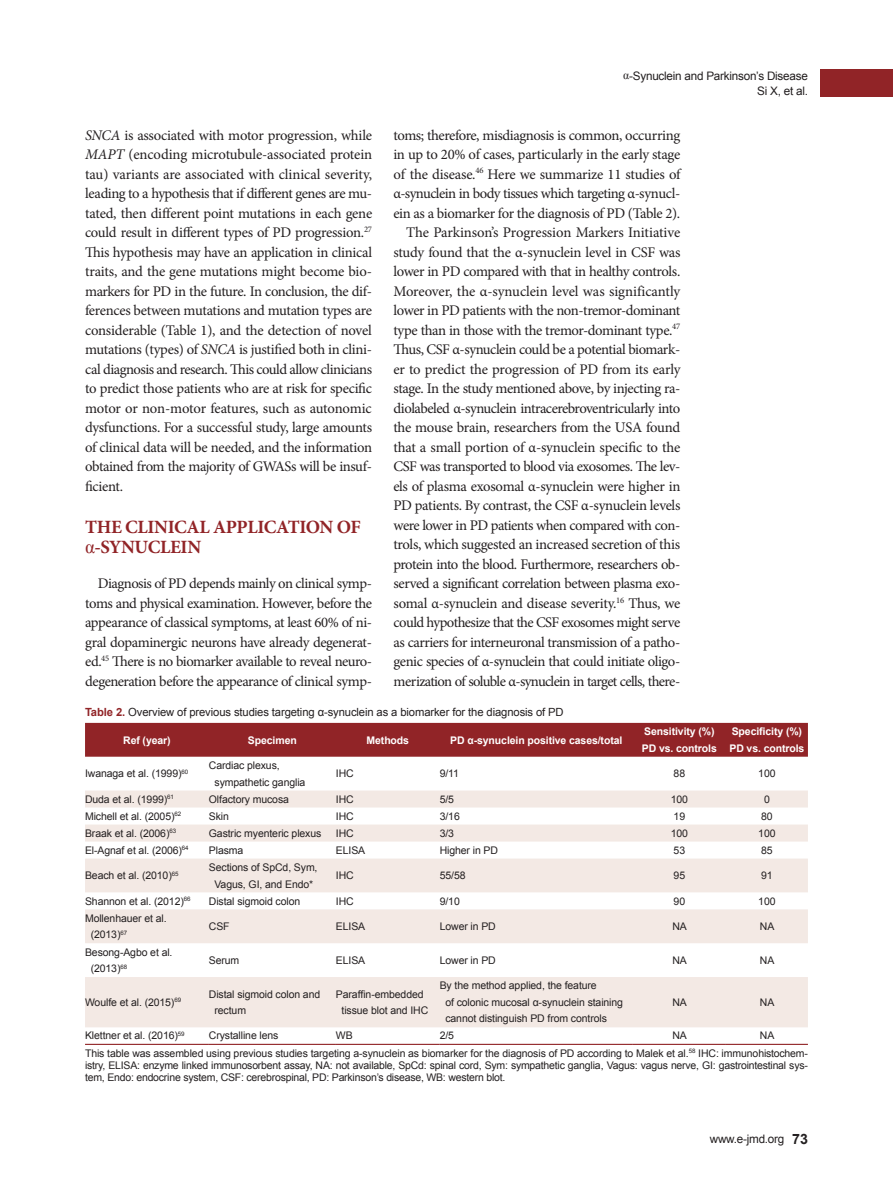
<style>
.page{position:relative;width:893px;height:1191px;background:#fff}
.page>*{position:absolute;margin:0;border:0;box-sizing:border-box;transform-origin:0 0}
.큰제목{font:700 18.75px/19.5px "Minion Pro";letter-spacing:-.02em;color:#912427}
.본문{font:14.7px/19.5px "Minion Pro";letter-spacing:-.035em;color:#231f20;text-align:justify}
.t1{font:11.7px/15px "Arial";letter-spacing:-.02em;color:#231f20;text-align:right}
.표제목{font:11.25px "Arial";letter-spacing:-.01em;color:#231f20}
.표본문{font:10.5px "Arial";letter-spacing:-.01em;color:#231f20}
.표설명{font:10.5px/12px "Arial";letter-spacing:-.02em;color:#231f20;text-align:justify}
.표본문-2{font:700 10.5px "Arial";letter-spacing:-.01em;color:#fff}
.s1{font-family:"Times New Roman"}
.s2{font-style:italic}
.s3{font-family:"Times New Roman";font-weight:400}
.s4{font-weight:700;color:#912427}
.s5{font-weight:700;font-size:14.25px}
</style>
<div class="page">
<div style="left:821px;top:69px;width:72px;height:28px;background:#912427"></div>
<div style="left:85px;top:723px;width:723px;height:33px;background:#912427"></div>
<svg style="left:85px;top:790px;width:723px;height:237px;fill:#f3e9e4"></svg>
<hr style="left:85px;top:1043px;width:124px;height:2px;background:#912427">
<hr style="left:209px;top:1043px;width:127px;height:2px;background:#912427">
<hr style="left:336px;top:1043px;width:104px;height:2px;background:#912427">
<hr style="left:440px;top:1043px;width:193px;height:2px;background:#912427">
<hr style="left:633px;top:1043px;width:93px;height:2px;background:#912427">
<hr style="left:726px;top:1043px;width:82px;height:2px;background:#912427">
<p class="t1" style="left:623px;top:68px;width:186px"><span class="s1">α</span>-Synuclein and Parkinson’s Disease<br>Si X, et al.</p>
<p class="본문" style="left:85px;top:125px;width:289px"><span class="s2">SNCA</span> is associated with motor progression, while <span class="s2">MAPT</span> (encoding microtubule-associated protein tau) variants are associated with clinical severity, leading to a hypothesis that if different genes are mu&shy;tated, then different point mutations in each gene could result in different types of PD progression.<sup>27<br></sup>This hypothesis may have an application in clinical traits, and the gene mutations might become bio&shy;markers for PD in the future. In conclusion, the dif&shy;ferences between mutations and mutation types are considerable (Table 1), and the detection of novel mutations (types) of <span class="s2">SNCA</span> is justified both in clini&shy;cal diagnosis and research. This could allow clinicians to predict those patients who are at risk for specific motor or non-motor features, such as autonomic dysfunctions. For a successful study, large amounts of clinical data will be needed, and the information obtained from the majority of GWASs will be insuf&shy;ficient.</p>
<p class="큰제목" style="left:85px;top:517px;width:277px">THE CLINICAL APPLICATION OF <span class="s3">α</span>-SYNUCLEIN</p>
<p class="본문" style="left:85px;top:574px;width:289px;text-indent:13px">Diagnosis of PD depends mainly on clinical symp&shy;toms and physical examination. However, before the appearance of classical symptoms, at least 60% of ni&shy;gral dopaminergic neurons have already degenerat&shy;ed.<sup>45</sup> There is no biomarker available to reveal neuro&shy;degeneration before the appearance of clinical symp-</p>
<p class="본문" style="left:393px;top:125px;width:289px">toms; therefore, misdiagnosis is common, occurring in up to 20% of cases, particularly in the early stage of the disease.<sup>46</sup> Here we summarize 11 studies of α-synuclein in body tissues which targeting α-synucl&shy;ein as a biomarker for the diagnosis of PD (Table 2).</p>
<p class="본문" style="left:393px;top:223px;width:289px;text-indent:13px">The Parkinson’s Progression Markers Initiative study found that the α-synuclein level in CSF was lower in PD compared with that in healthy controls.<br>Moreover, the α-synuclein level was significantly lower in PD patients with the non-tremor-dominant type than in those with the tremor-dominant type.<sup>47<br></sup>Thus, CSF α-synuclein could be a potential biomark&shy;er to predict the progression of PD from its early stage. In the study mentioned above, by injecting ra&shy;diolabeled α-synuclein intracerebroventricularly into the mouse brain, researchers from the USA found that a small portion of α-synuclein specific to the CSF was transported to blood via exosomes. The lev&shy;els of plasma exosomal α-synuclein were higher in PD patients. By contrast, the CSF α-synuclein levels were lower in PD patients when compared with con&shy;trols, which suggested an increased secretion of this protein into the blood. Furthermore, researchers ob&shy;served a significant correlation between plasma exo&shy;somal α-synuclein and disease severity.<sup>16</sup> Thus, we could hypothesize that the CSF exosomes might serve as carriers for interneuronal transmission of a patho&shy;genic species of α-synuclein that could initiate oligo&shy;merization of soluble α-synuclein in target cells, there-</p>
<p class="표제목" style="left:85px;top:705px;width:480px"><span class="s4">Table 2.</span> Overview of previous studies targeting α-synuclein as a biomarker for the diagnosis of PD</p>
<p class="표본문-2" style="left:123px;top:733px;width:49px">Ref (year)</p>
<p class="표본문-2" style="left:248px;top:733px;width:50px">Specimen</p>
<p class="표본문-2" style="left:367px;top:733px;width:44px">Methods</p>
<p class="표본문-2" style="left:450px;top:733px;width:174px">PD α-synuclein positive cases/total</p>
<p class="표본문-2" style="left:644px;top:724px;width:72px">Sensitivity (%)</p>
<p class="표본문-2" style="left:642px;top:741px;width:76px">PD vs. controls</p>
<p class="표본문-2" style="left:732px;top:724px;width:72px">Specificity (%)</p>
<p class="표본문-2" style="left:729px;top:741px;width:76px">PD vs. controls</p>
<p class="표본문" style="left:85px;top:767px;width:105px">Iwanaga et al. (1999)<sup>60</sup></p>
<p class="표본문" style="left:209px;top:758px;width:72px">Cardiac plexus,</p>
<p class="표본문" style="left:215px;top:775px;width:92px">sympathetic ganglia</p>
<p class="표본문" style="left:336px;top:767px;width:19px">IHC</p>
<p class="표본문" style="left:440px;top:767px;width:21px">9/11</p>
<p class="표본문" style="left:674px;top:767px;width:13px">88</p>
<p class="표본문" style="left:758px;top:767px;width:19px">100</p>
<p class="표본문" style="left:85px;top:792px;width:90px">Duda et al. (1999)<sup>61</sup></p>
<p class="표본문" style="left:209px;top:792px;width:82px">Olfactory mucosa</p>
<p class="표본문" style="left:336px;top:792px;width:19px">IHC</p>
<p class="표본문" style="left:440px;top:792px;width:16px">5/5</p>
<p class="표본문" style="left:671px;top:792px;width:19px">100</p>
<p class="표본문" style="left:764px;top:792px;width:7px">0</p>
<p class="표본문" style="left:85px;top:809px;width:98px">Michell et al. (2005)<sup>62</sup></p>
<p class="표본문" style="left:209px;top:809px;width:22px">Skin</p>
<p class="표본문" style="left:336px;top:809px;width:19px">IHC</p>
<p class="표본문" style="left:440px;top:809px;width:22px">3/16</p>
<p class="표본문" style="left:674px;top:809px;width:13px">19</p>
<p class="표본문" style="left:761px;top:809px;width:13px">80</p>
<p class="표본문" style="left:85px;top:826px;width:93px">Braak et al. (2006)<sup>63</sup></p>
<p class="표본문" style="left:209px;top:826px;width:114px">Gastric myenteric plexus</p>
<p class="표본문" style="left:336px;top:826px;width:19px">IHC</p>
<p class="표본문" style="left:440px;top:826px;width:16px">3/3</p>
<p class="표본문" style="left:671px;top:826px;width:19px">100</p>
<p class="표본문" style="left:758px;top:826px;width:19px">100</p>
<p class="표본문" style="left:85px;top:843px;width:105px">El-Agnaf et al. (2006)<sup>64</sup></p>
<p class="표본문" style="left:209px;top:843px;width:36px">Plasma</p>
<p class="표본문" style="left:336px;top:843px;width:31px">ELISA</p>
<p class="표본문" style="left:440px;top:843px;width:60px">Higher in PD</p>
<p class="표본문" style="left:674px;top:843px;width:13px">53</p>
<p class="표본문" style="left:761px;top:843px;width:13px">85</p>
<p class="표본문" style="left:85px;top:868px;width:95px">Beach et al. (2010)<sup>65</sup></p>
<p class="표본문" style="left:209px;top:860px;width:110px">Sections of SpCd, Sym,</p>
<p class="표본문" style="left:215px;top:877px;width:100px">Vagus, GI, and Endo*</p>
<p class="표본문" style="left:336px;top:868px;width:19px">IHC</p>
<p class="표본문" style="left:440px;top:868px;width:27px">55/58</p>
<p class="표본문" style="left:674px;top:868px;width:13px">95</p>
<p class="표본문" style="left:761px;top:868px;width:13px">91</p>
<p class="표본문" style="left:85px;top:894px;width:107px">Shannon et al. (2012)<sup>66</sup></p>
<p class="표본문" style="left:209px;top:894px;width:93px">Distal sigmoid colon</p>
<p class="표본문" style="left:336px;top:894px;width:19px">IHC</p>
<p class="표본문" style="left:440px;top:894px;width:22px">9/10</p>
<p class="표본문" style="left:674px;top:894px;width:13px">90</p>
<p class="표본문" style="left:758px;top:894px;width:19px">100</p>
<p class="표본문" style="left:85px;top:911px;width:83px">Mollenhauer et al.</p>
<p class="표본문" style="left:91px;top:927px;width:38px">(2013)<sup>67</sup></p>
<p class="표본문" style="left:209px;top:919px;width:22px">CSF</p>
<p class="표본문" style="left:336px;top:919px;width:31px">ELISA</p>
<p class="표본문" style="left:440px;top:919px;width:58px">Lower in PD</p>
<p class="표본문" style="left:672px;top:919px;width:16px">NA</p>
<p class="표본문" style="left:760px;top:919px;width:16px">NA</p>
<p class="표본문" style="left:85px;top:945px;width:89px">Besong-Agbo et al.</p>
<p class="표본문" style="left:91px;top:961px;width:38px">(2013)<sup>68</sup></p>
<p class="표본문" style="left:85px;top:995px;width:98px">Woulfe et al. (2015)<sup>69</sup></p>
<p class="표본문" style="left:209px;top:953px;width:32px">Serum</p>
<p class="표본문" style="left:336px;top:953px;width:31px">ELISA</p>
<p class="표본문" style="left:440px;top:953px;width:58px">Lower in PD</p>
<p class="표본문" style="left:672px;top:953px;width:16px">NA</p>
<p class="표본문" style="left:760px;top:953px;width:16px">NA</p>
<p class="표본문" style="left:209px;top:987px;width:113px">Distal sigmoid colon and</p>
<p class="표본문" style="left:215px;top:1003px;width:33px">rectum</p>
<p class="표본문" style="left:336px;top:987px;width:89px">Paraffin-embedded</p>
<p class="표본문" style="left:342px;top:1003px;width:88px">tissue blot and IHC</p>
<p class="표본문" style="left:440px;top:979px;width:159px">By the method applied, the feature</p>
<p class="표본문" style="left:445px;top:995px;width:179px">of colonic mucosal α-synuclein staining</p>
<p class="표본문" style="left:445px;top:1012px;width:163px">cannot distinguish PD from controls</p>
<p class="표본문" style="left:672px;top:995px;width:16px">NA</p>
<p class="표본문" style="left:760px;top:995px;width:16px">NA</p>
<p class="표본문" style="left:85px;top:1028px;width:101px">Klettner et al. (2016)<sup>59</sup></p>
<p class="표본문" style="left:209px;top:1028px;width:71px">Crystalline lens</p>
<p class="표본문" style="left:336px;top:1028px;width:18px">WB</p>
<p class="표본문" style="left:440px;top:1028px;width:16px">2/5</p>
<p class="표본문" style="left:672px;top:1028px;width:16px">NA</p>
<p class="표본문" style="left:760px;top:1028px;width:16px">NA</p>
<p class="표설명" style="left:85px;top:1047px;width:724px">This table was assembled using previous studies targeting a-synuclein as biomarker for the diagnosis of PD according to Malek et al.<sup>58</sup> IHC: immunohistochem&shy;istry, ELISA: enzyme linked immunosorbent assay, NA: not available, SpCd: spinal cord, Sym: sympathetic ganglia, Vagus: vagus nerve, GI: gastrointestinal sys&shy;tem, Endo: endocrine system, CSF: cerebrospinal, PD: Parkinson’s disease, WB: western blot.</p>
<p class="t1" style="left:710px;top:1131px;width:100px">www.e-jmd.org <span class="s5">73</span></p>
</div>
